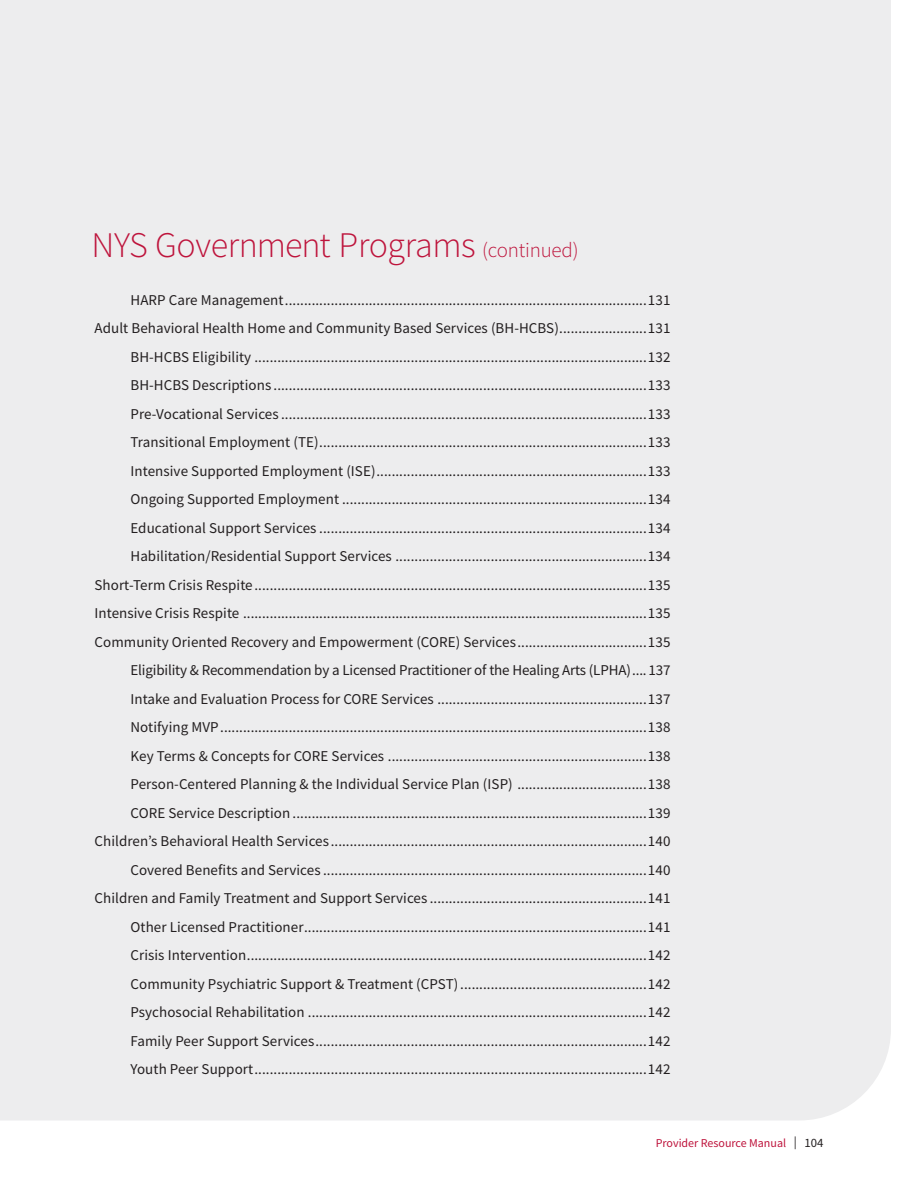
<style>
.page{position:relative;width:918px;height:1188px;background:#fff}
.page>*{position:absolute;margin:0;border:0;box-sizing:border-box;transform-origin:0 0}
.TOC_-_section_title{font:300 36px "Source Sans Pro";letter-spacing:-.01em;color:#be143c}
.t1{font:15px "Source Sans Pro";letter-spacing:.005em;color:#231f20}
.t2{font:12px "Source Sans Pro";color:#be143c}
.s1{font-size:21px}
.s2{font-size:12.75px;color:#231f20}
</style>
<div class="page">
<div style="left:0;top:0;width:891px;height:1120px;background:#ededee"></div>
<p class="TOC_-_section_title" style="left:92px;top:222px;width:489px">NYS Government Programs <span class="s1">(continued)</span></p>
<p class="t1" style="left:130px;top:290px;width:542px">HARP Care Management...............................................................................................131</p>
<p class="t1" style="left:94px;top:319px;width:578px">Adult Behavioral Health Home and Community Based Services (BH-HCBS).......................131</p>
<p class="t1" style="left:130px;top:347px;width:542px">BH-HCBS Eligibility .......................................................................................................132</p>
<p class="t1" style="left:130px;top:376px;width:542px">BH-HCBS Descriptions ..................................................................................................133</p>
<p class="t1" style="left:130px;top:404px;width:542px">Pre-Vocational Services ................................................................................................133</p>
<p class="t1" style="left:130px;top:433px;width:542px">Transitional Employment (TE)......................................................................................133</p>
<p class="t1" style="left:130px;top:461px;width:542px">Intensive Supported Employment (ISE).......................................................................133</p>
<p class="t1" style="left:130px;top:490px;width:542px">Ongoing Supported Employment ................................................................................134</p>
<p class="t1" style="left:130px;top:518px;width:542px">Educational Support Services ......................................................................................134</p>
<p class="t1" style="left:130px;top:547px;width:542px">Habilitation/Residential Support Services ..................................................................134</p>
<p class="t1" style="left:94px;top:575px;width:578px">Short-Term Crisis Respite.......................................................................................................135</p>
<p class="t1" style="left:94px;top:604px;width:578px">Intensive Crisis Respite ..........................................................................................................135</p>
<p class="t1" style="left:94px;top:632px;width:578px">Community Oriented Recovery and Empowerment (CORE) Services..................................135</p>
<p class="t1" style="left:130px;top:661px;width:542px">Eligibility &amp; Recommendation by a Licensed Practitioner of the Healing Arts (LPHA)....137</p>
<p class="t1" style="left:130px;top:689px;width:542px">Intake and Evaluation Process for CORE Services .......................................................137</p>
<p class="t1" style="left:130px;top:718px;width:542px">Notifying MVP................................................................................................................138</p>
<p class="t1" style="left:130px;top:746px;width:542px">Key Terms &amp; Concepts for CORE Services ....................................................................138</p>
<p class="t1" style="left:130px;top:775px;width:542px">Person-Centered Planning &amp; the Individual Service Plan (ISP) ..................................138</p>
<p class="t1" style="left:130px;top:803px;width:542px">CORE Service Description .............................................................................................139</p>
<p class="t1" style="left:94px;top:832px;width:578px">Children’s Behavioral Health Services...................................................................................140</p>
<p class="t1" style="left:130px;top:860px;width:542px">Covered Benefits and Services .....................................................................................140</p>
<p class="t1" style="left:94px;top:889px;width:578px">Children and Family Treatment and Support Services .........................................................141</p>
<p class="t1" style="left:130px;top:917px;width:542px">Other Licensed Practitioner..........................................................................................141</p>
<p class="t1" style="left:130px;top:946px;width:542px">Crisis Intervention.........................................................................................................142</p>
<p class="t1" style="left:130px;top:974px;width:542px">Community Psychiatric Support &amp; Treatment (CPST).................................................142</p>
<p class="t1" style="left:130px;top:1003px;width:542px">Psychosocial Rehabilitation .........................................................................................142</p>
<p class="t1" style="left:130px;top:1031px;width:542px">Family Peer Support Services.......................................................................................142</p>
<p class="t1" style="left:130px;top:1060px;width:542px">Youth Peer Support.......................................................................................................142</p>
<p class="t2" style="left:656px;top:1136px;width:169px">Provider Resource Manual <span class="s2">| 104</span></p>
</div>
